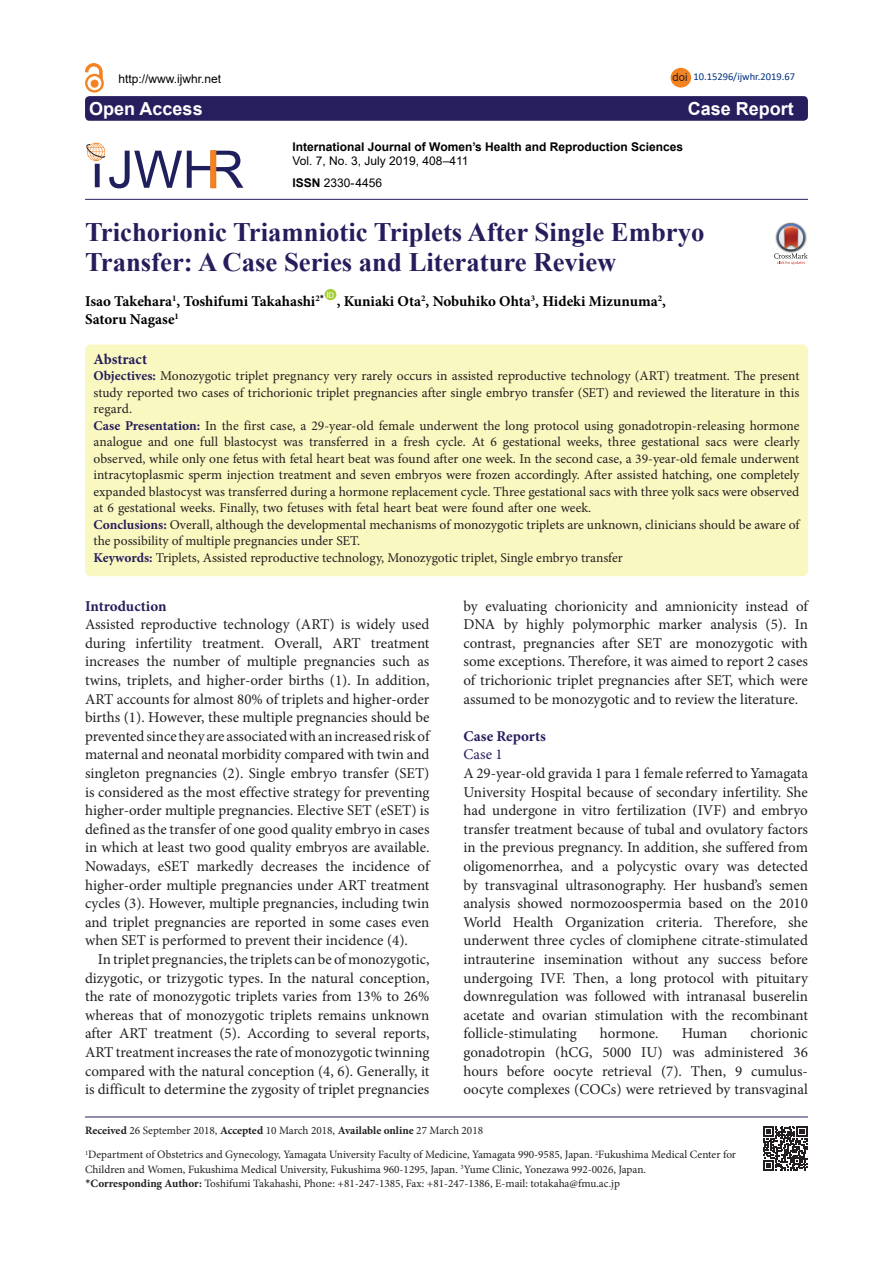
<style>
.page{position:relative;width:893px;height:1263px;background:#fff}
.page>*{position:absolute;margin:0;border:0;box-sizing:border-box;transform-origin:0 0}
.Pa3{font:700 26.7px/30px "Times New Roman";color:#261d5c}
.t1{font:700 18px "Arial";color:#fff}
.t2{font:15px/18.6px "Minion Pro";color:#231f20;text-align:justify}
.t3{font:700 15px "Minion Pro";color:#000}
.t4{font:700 15px "Minion Pro";color:#271e5d}
.t5{font:700 15px "Minion Pro";color:#261d5c}
.t6{font:15px "Minion Pro";color:#271e5d}
.t7{font:13.5px/16.5px "Minion Pro";color:#231f20;text-align:justify}
.t8{font:12px "Arial";color:#000}
.t9{font:700 12px "Arial";color:#000}
.t10{font:11.25px/14.2px "Minion Pro";color:#231f20}
.t11{font:11.25px "Arial";color:#231f20}
.t12{font:10.5px "Calibri";color:#00317d}
.t13{font:7.8px "Arial";color:#fff}
.s1{font-weight:700}
.s2{font-weight:700;color:#261d5c}
.s3{font-family:"Calibri"}
</style>
<div class="page">
<div style="left:85px;top:344px;width:723px;height:232px;background:#faf8c1;border-radius:6px"></div>
<div style="left:325px;top:289px;width:11px;height:11px;background:#a6ce39;border-radius:50%"></div>
<div style="left:85px;top:96px;width:723px;height:25px;background:#271e5d;border-radius:4px"></div>
<hr style="left:85px;top:199px;width:723px;height:1px;background:#271e5d">
<div style="left:671px;top:68px;width:20px;height:20px;background:#f58220;border-radius:50%"></div>
<div style="left:91px;top:80px;width:7px;height:7px;background:#f58220;border-radius:50%"></div>
<div style="left:91px;top:80px;width:7px;height:7px;border:1px solid #f58220;border-radius:50%"></div>
<div style="left:85px;top:74px;width:19px;height:19px;border:2px solid #f58220;border-radius:50%"></div>
<svg style="left:85px;top:63px;width:17px;height:16px"></svg>
<hr style="left:85px;top:1116px;width:723px;height:1px;background:#261d5c">
<svg style="left:763px;top:1126px;width:44px;height:45px"></svg>
<svg style="left:774px;top:223px;width:34px;height:42px"></svg>
<svg style="left:86px;top:143px;width:157px;height:45px"></svg>
<svg style="left:211px;top:150px;width:5px;height:38px"></svg>
<p class="t8" style="left:118px;top:70px;width:104px">http://www.ijwhr.net</p>
<p class="t11" style="left:672px;top:70px;width:17px">doi</p>
<p class="t12" style="left:693px;top:70px;width:103px">10.15296/ijwhr.2019.67</p>
<p class="t1" style="left:89px;top:96px;width:115px">Open Access</p>
<p class="t1" style="left:688px;top:96px;width:108px">Case Report</p>
<p class="t9" style="left:293px;top:138px;width:392px">International Journal of Women’s Health and Reproduction Sciences</p>
<p class="t8" style="left:293px;top:153px;width:177px">Vol. 7, No. 3, July 2019, 408–411</p>
<p class="t8" style="left:293px;top:174px;width:91px"><span class="s1">ISSN</span> 2330- 4456</p>
<p class="Pa3" style="left:85px;top:216px;width:621px">Trichorionic Triamniotic Triplets After Single Embryo<br>Transfer: A Case Series and Literature Review</p>
<p class="t3" style="left:85px;top:290px;width:241px">Isao Takehara<sup>1</sup>, Toshifumi Takahashi<sup>2</sup><sup>*</sup></p>
<p class="t13" style="left:326px;top:290px;width:9px">ID</p>
<p class="t3" style="left:337px;top:290px;width:331px">, Kuniaki Ota<sup>2</sup>, Nobuhiko Ohta<sup>3</sup>, Hideki Mizunuma<sup>2</sup>,</p>
<p class="t3" style="left:85px;top:308px;width:95px">Satoru Nagase<sup>1</sup></p>
<p class="t5" style="left:94px;top:348px;width:55px">Abstract</p>
<p class="t7" style="left:94px;top:368px;width:707px"><span class="s2">Objectives:</span> Monozygotic triplet pregnancy very rarely occurs in assisted reproductive technology (ART) treatment. The present study reported two cases of trichorionic triplet pregnancies after single embryo transfer (SET) and reviewed the literature in this regard.</p>
<p class="t7" style="left:94px;top:417px;width:707px"><span class="s2">Case Presentation:</span> In the first case, a 29-year-old female underwent the long protocol using gonadotropin-releasing hormone analogue and one full blastocyst was transferred in a fresh cycle. At 6 gestational weeks, three gestational sacs were clearly observed, while only one fetus with fetal heart beat was found after one week. In the second case, a 39-year-old female underwent intracytoplasmic sperm injection treatment and seven embryos were frozen accordingly. After assisted hatching, one completely expanded blastocyst was transferred during a hormone replacement cycle. Three gestational sacs with three yolk sacs were observed at 6 gestational weeks. Finally, two fetuses with fetal heart beat were found after one week.</p>
<p class="t7" style="left:94px;top:516px;width:707px"><span class="s2">Conclusions:</span> Overall, although the developmental mechanisms of monozygotic triplets are unknown, clinicians should be aware of the possibility of multiple pregnancies under SET.</p>
<p class="t7" style="left:94px;top:549px;width:531px"><span class="s2">Keywords:</span> Triplets, Assisted reproductive technology, Monozygotic triplet, Single embryo transfer</p>
<p class="t4" style="left:85px;top:595px;width:83px">Introduction</p>
<p class="t2" style="left:85px;top:615px;width:346px">Assisted reproductive technology (ART) is widely used during infertility treatment. Overall, ART treatment increases the number of multiple pregnancies such as twins, triplets, and higher-order births (1). In addition, ART accounts for almost 80% of triplets and higher-order births (1). However, these multiple pregnancies should be prevented since they are associated with an increased risk of maternal and neonatal morbidity compared with twin and singleton pregnancies (2). Single embryo transfer (SET) is considered as the most effective strategy for preventing higher-order multiple pregnancies. Elective SET (eSET) is defined as the transfer of one good quality embryo in cases in which at least two good quality embryos are available.<br>Nowadays, eSET markedly decreases the incidence of higher-order multiple pregnancies under ART treatment cycles (3). However, multiple pregnancies, including twin and triplet pregnancies are reported in some cases even when SET is performed to prevent their incidence (4).</p>
<p class="t2" style="left:85px;top:950px;width:346px;text-indent:13px">In triplet pregnancies, the triplets can be of monozygotic, dizygotic, or trizygotic types. In the natural conception, the rate of monozygotic triplets varies from 13% to 26% whereas that of monozygotic triplets remains unknown after ART treatment (5). According to several reports, ART treatment increases the rate of monozygotic twinning compared with the natural conception (4, 6). Generally, it is difficult to determine the zygosity of triplet pregnancies</p>
<p class="t2" style="left:463px;top:596px;width:346px">by evaluating chorionicity and amnionicity instead of DNA by highly polymorphic marker analysis (5). In contrast, pregnancies after SET are monozygotic with some exceptions. Therefore, it was aimed to report 2 cases of trichorionic triplet pregnancies after SET, which were assumed to be monozygotic and to review the literature.</p>
<p class="t4" style="left:463px;top:725px;width:84px">Case Reports</p>
<p class="t6" style="left:463px;top:744px;width:41px">Case 1</p>
<p class="t2" style="left:463px;top:764px;width:346px">A 29-year-old gravida 1 para 1 female referred to Yamagata University Hospital because of secondary infertility. She had undergone in vitro fertilization (IVF) and embryo transfer treatment because of tubal and ovulatory factors in the previous pregnancy. In addition, she suffered from oligomenorrhea, and a polycystic ovary was detected by transvaginal ultrasonography. Her husband’s semen analysis showed normozoospermia based on the 2010<br>World Health Organization criteria. Therefore, she underwent three cycles of clomiphene citrate-stimulated intrauterine insemination without any success before undergoing IVF. Then, a long protocol with pituitary downregulation was followed with intranasal buserelin acetate and ovarian stimulation with the recombinant follicle-stimulating</p>
<p class="t2" style="left:463px;top:1024px;width:346px;text-indent:287px">chorionic gonadotropin (hCG, 5000 IU) was administered 36 hours before oocyte retrieval (7). Then, 9 cumulus&shy;oocyte complexes (COCs) were retrieved by transvaginal</p>
<p class="t2" style="left:600px;top:1024px;width:60px">hormone.</p>
<p class="t2" style="left:682px;top:1024px;width:47px">Human</p>
<p class="t10" style="left:85px;top:1124px;width:400px"><span class="s1">Received</span> 26 September 2018, <span class="s1">Accepted</span> 10 March 2018, <span class="s1">Available online</span> 27 March 2018</p>
<p class="t10" style="left:85px;top:1148px;width:653px"><sup>1</sup>Department of Obstetrics and Gynecology, Yamagata University Faculty of Medicine, Yamagata 990-9585, Japan. <sup>2</sup>Fukushima Medical Center for<br>Children and Women, Fukushima Medical University, Fukushima 960-1295, Japan. <sup>3</sup>Yume Clinic, Yonezawa 992-0026, Japan.</p>
<p class="t10" style="left:85px;top:1176px;width:536px"><span class="s3">*</span><span class="s1">Corresponding Author:</span> Toshifumi Takahashi, Phone: +81-247-1385, Fax: +81-247-1386, E-mail: totakaha@fmu.ac.jp</p>
</div>
